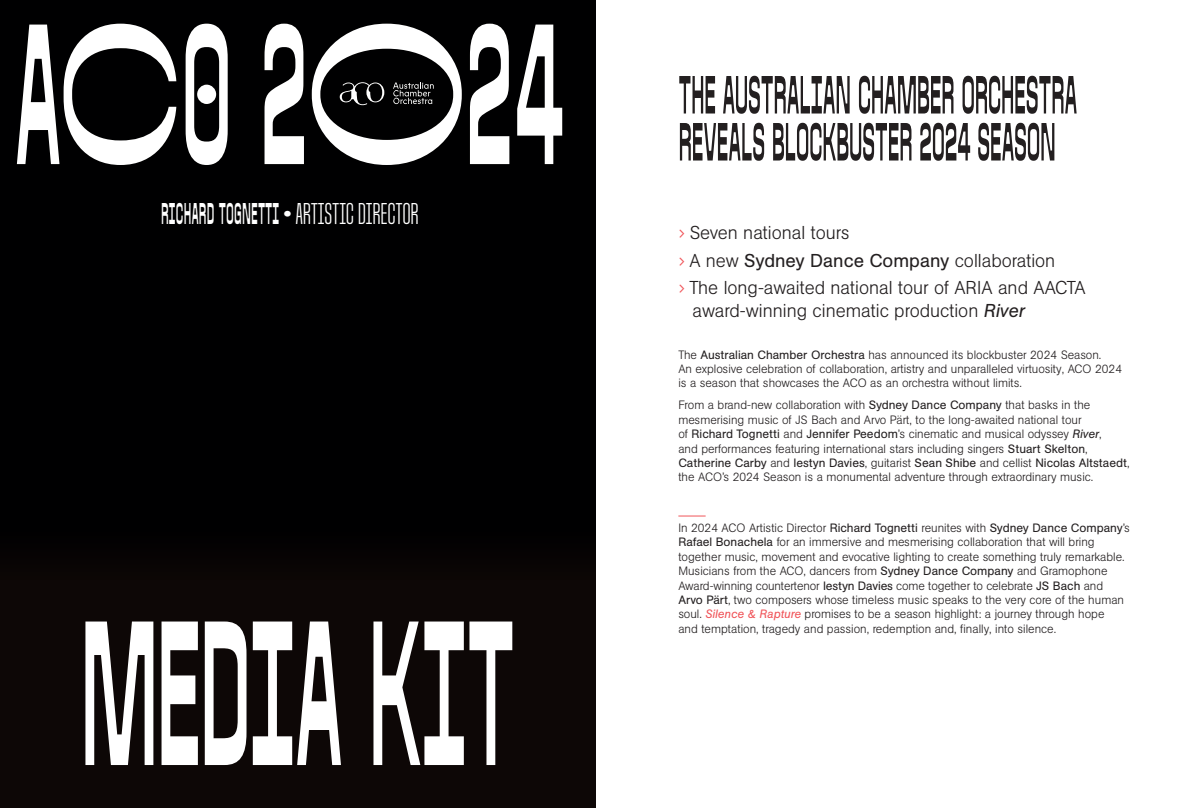
<style>
.page{position:relative;width:1191px;height:808px;background:#fff}
.page>*{position:absolute;margin:0;border:0;box-sizing:border-box;transform-origin:0 0}
.t1{font:700 191.3px "ACO Sans";letter-spacing:-.005em;color:#fff}
.t2{font:700 186px "ACO Sans";color:#fff}
.t3{font:700 120px/102px "ACO Sans";letter-spacing:.005em;color:#fff;text-align:center}
.t4{font:700 50px/47px "ACO Sans";letter-spacing:-.005em;color:#231f20}
.t5{font:28px "ACO Sans Monoline";letter-spacing:.005em;color:#fff}
.t6{font:300 18.5px/27.9px "AG Book Std";color:#231f20}
.t7{font:300 12px/14.4px "AG Book Std";color:#231f20}
.s1{font-family:"ACO Sans";font-weight:700}
.s2{font-family:"Prophet";color:#f0555a}
.s3{font-weight:400}
.s4{font-weight:400;font-style:italic}
.s5{font-weight:400;font-style:italic;color:#f0555a}
</style>
<div class="page">
<div style="left:0;top:0;width:595px;height:808px;background:#000001"></div>
<svg style="left:340px;top:82px;width:44px;height:23px"></svg>
<svg style="left:393px;top:83px;width:41px;height:21px"></svg>
<div style="left:0;top:522px;width:595px;height:286px;background:#0d0706"></div>
<svg style="left:678px;top:515px;width:27px;height:1px"></svg>
<h2 class="t2" style="left:15px;top:-8px;width:551px">ACO 2O24</h2>
<h3 class="t5" style="left:161px;top:198px;width:259px"><span class="s1">RICHARD TOGNETTI</span> • ARTISTIC DIRECTOR</h3>
<h3 class="t3" style="left:15px;top:592px;width:551px">NATIONAL<br>CONCERT SEASON</h3>
<h1 class="t1" style="left:80px;top:588px;width:437px">MEDIA KIT</h1>
<h3 class="t4" style="left:678px;top:72px;width:400px">THE AUSTRALIAN CHAMBER ORCHESTRA<br>REVEALS BLOCKBUSTER 2024 SEASON</h3>
<h3 class="t6" style="left:678px;top:219px;width:409px"><span class="s2">›</span> Seven national tours<br><span class="s2">›</span> A new <span class="s3">Sydney Dance Company</span> collaboration<br><span class="s2">›</span> The long-awaited national tour of ARIA and AACTA</h3>
<h3 class="t6" style="left:692px;top:296px;width:334px">award-winning cinematic production <span class="s4">River</span></h3>
<p class="t7" style="left:678px;top:347px;width:445px">The <span class="s3">Australian Chamber Orchestra</span> has announced its blockbuster 2024 Season.<br>An explosive celebration of collaboration, artistry and unparalleled virtuosity, ACO 2024 is a season that showcases the ACO as an orchestra without limits.</p>
<p class="t7" style="left:678px;top:398px;width:453px">From a brand-new collaboration with <span class="s3">Sydney Dance Company</span> that basks in the mesmerising music of JS Bach and Arvo Pärt, to the long-awaited national tour<br>of <span class="s3">Richard Tognetti</span> and <span class="s3">Jennifer Peedom</span>’s cinematic and musical odyssey <span class="s4">River</span>,<br>and performances featuring international stars including singers <span class="s3">Stuart Skelton</span>, <span class="s3">Catherine Carby</span> and <span class="s3">Iestyn Davies</span>, guitarist <span class="s3">Sean Shibe</span> and cellist <span class="s3">Nicolas Altstaedt</span>, the ACO’s 2024 Season is a monumental adventure through extraordinary music.</p>
<p class="t7" style="left:678px;top:521px;width:453px">In 2024 ACO Artistic Director <span class="s3">Richard Tognetti</span> reunites with <span class="s3">Sydney Dance Company</span>’s <span class="s3">Rafael Bonachela</span> for an immersive and mesmerising collaboration that will bring together music, movement and evocative lighting to create something truly remarkable.<br>Musicians from the ACO, dancers from <span class="s3">Sydney Dance Company</span> and Gramophone Award-winning countertenor <span class="s3">Iestyn Davies</span> come together to celebrate <span class="s3">JS Bach</span> and <span class="s3">Arvo Pärt</span>, two composers whose timeless music speaks to the very core of the human soul. <span class="s5">Silence &amp; Rapture</span> promises to be a season highlight: a journey through hope<br>and temptation, tragedy and passion, redemption and, finally, into silence.</p>
</div>
